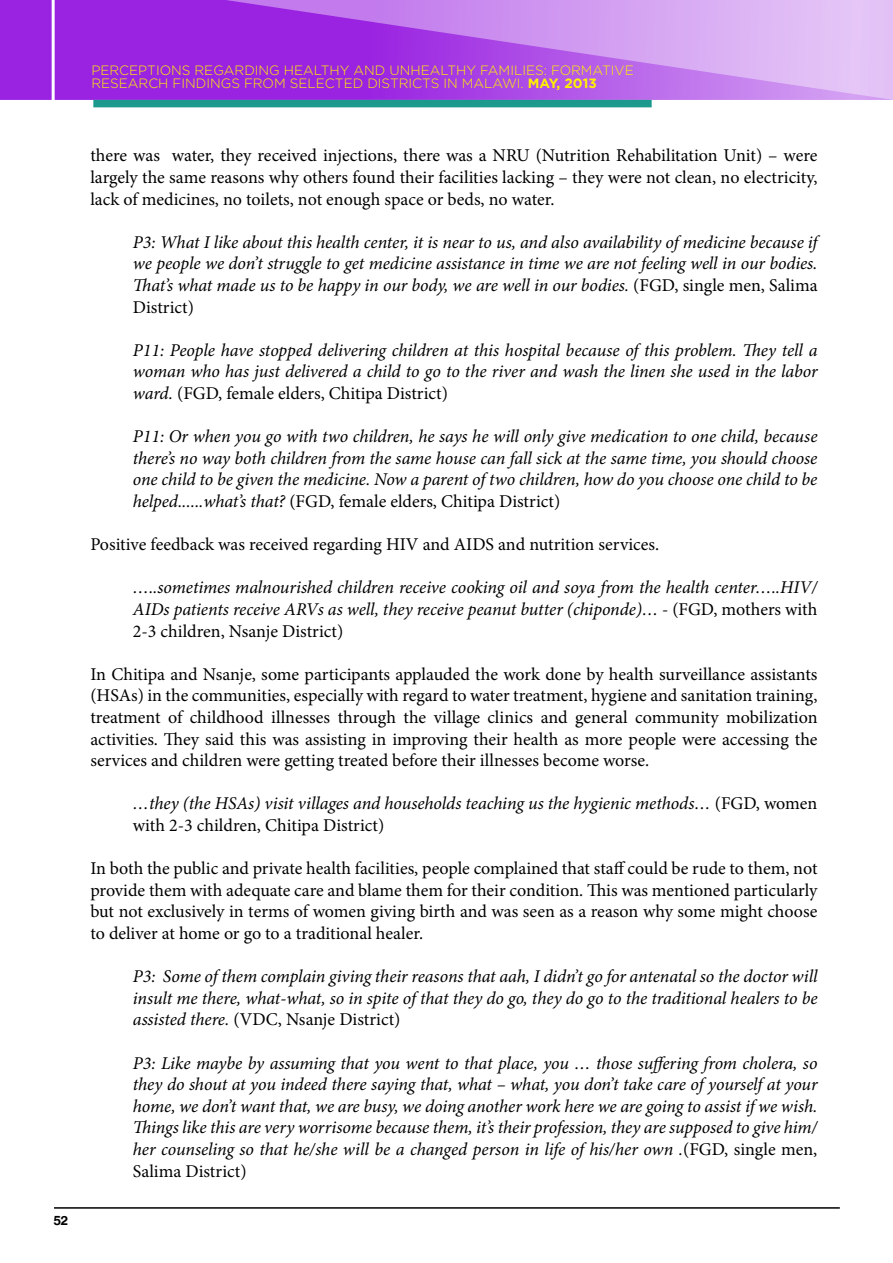
<style>
.page{position:relative;width:893px;height:1263px;background:#fff}
.page>*{position:absolute;margin:0;border:0;box-sizing:border-box;transform-origin:0 0}
.t1{font:italic 18px/21.6px "Minion Pro";letter-spacing:-.005em;color:#000;text-align:justify}
.t2{font:18px/21.6px "Minion Pro";color:#000;text-align:justify}
.t3{font:300 13.5px/13.5px "Gotham";color:#fff200}
.t4{font:13.5px "Harabara";color:#000}
.s1{font-weight:700}
.s2{font-style:normal}
</style>
<div class="page">
<div style="left:0;top:0;width:52px;height:100px;background:#9a23e1"></div>
<div style="left:93px;top:100px;width:559px;height:7px;background:#1b998c"></div>
<svg style="left:55px;top:0;width:838px;height:100px;background:#b763e9"></svg>
<hr style="left:54px;top:1207px;width:786px;height:2px;background:#000">
<p class="t3" style="left:91px;top:63px;width:544px">PERCEPTIONS REGARDING HEALTHY AND UNHEALTHY FAMILIES: FORMATIVE<br>RESEARCH FINDINGS FROM SELECTED DISTRICTS IN MALAWI . <span class="s1">May, 2013</span></p>
<p class="t4" style="left:54px;top:1213px;width:15px">52</p>
<p class="t2" style="left:90px;top:145px;width:729px">there was water, they received injections, there was a NRU (Nutrition Rehabilitation Unit) – were largely the same reasons why others found their facilities lacking – they were not clean, no electricity, lack of medicines, no toilets, not enough space or beds, no water.</p>
<p class="t1" style="left:133px;top:231px;width:686px">P3: What I like about this health center, it is near to us, and also availability of medicine because if we people we don’t struggle to get medicine assistance in time we are not feeling well in our bodies.<br>That’s what made us to be happy in our body, we are well in our bodies. <span class="s2">(FGD, single men, Salima District)</span></p>
<p class="t1" style="left:133px;top:339px;width:686px">P11: People have stopped delivering children at this hospital because of this problem. They tell a woman who has just delivered a child to go to the river and wash the linen she used in the labor ward. <span class="s2">(FGD, female elders, Chitipa District)</span></p>
<p class="t1" style="left:133px;top:426px;width:686px">P11: Or when you go with two children, he says he will only give medication to one child, because there’s no way both children from the same house can fall sick at the same time, you should choose one child to be given the medicine. Now a parent of two children, how do you choose one child to be helped......what’s that? <span class="s2">(FGD, female elders, Chitipa District)</span></p>
<p class="t2" style="left:90px;top:534px;width:570px">Positive feedback was received regarding HIV and AIDS and nutrition services.</p>
<p class="t1" style="left:133px;top:577px;width:686px">…..sometimes malnourished children receive cooking oil and soya from the health center…..HIV/ AIDs patients receive ARVs as well, they receive peanut butter (chiponde)… - <span class="s2">(FGD, mothers with 2-3 children, Nsanje District)</span></p>
<p class="t2" style="left:90px;top:663px;width:729px">In Chitipa and Nsanje, some participants applauded the work done by health surveillance assistants (HSAs) in the communities, especially with regard to water treatment, hygiene and sanitation training, treatment of childhood illnesses through the village clinics and general community mobilization activities. They said this was assisting in improving their health as more people were accessing the services and children were getting treated before their illnesses become worse.</p>
<p class="t1" style="left:133px;top:793px;width:686px">…they (the HSAs) visit villages and households teaching us the hygienic methods… <span class="s2">(FGD, women with 2-3 children, Chitipa District)</span></p>
<p class="t2" style="left:90px;top:858px;width:729px">In both the public and private health facilities, people complained that staff could be rude to them, not provide them with adequate care and blame them for their condition. This was mentioned particularly but not exclusively in terms of women giving birth and was seen as a reason why some might choose to deliver at home or go to a traditional healer.</p>
<p class="t1" style="left:133px;top:966px;width:686px">P3: Some of them complain giving their reasons that aah, I didn’t go for antenatal so the doctor will insult me there, what-what, so in spite of that they do go, they do go to the traditional healers to be assisted there. <span class="s2">(VDC, Nsanje District)</span></p>
<p class="t1" style="left:133px;top:1052px;width:686px">P3: Like maybe by assuming that you went to that place, you … those suffering from cholera, so they do shout at you indeed there saying that, what – what, you don’t take care of yourself at your home, we don’t want that, we are busy, we doing another work here we are going to assist if we wish.<br>Things like this are very worrisome because them, it’s their profession, they are supposed to give him/ her counseling so that he/she will be a changed person in life of his/her own .<span class="s2">(FGD, single men, Salima District)</span></p>
</div>
